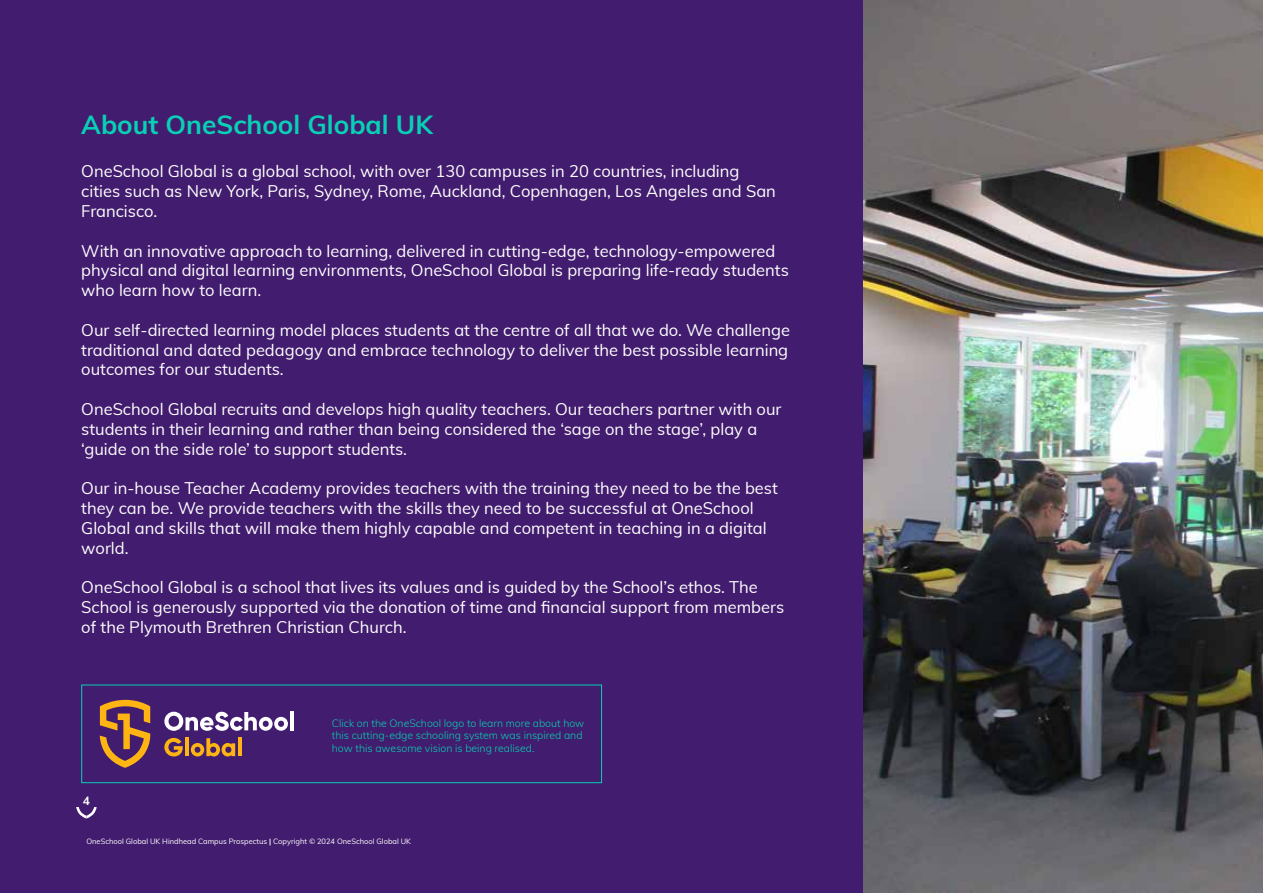
<style>
.page{position:relative;width:1263px;height:893px;background:#fff}
.page>*{position:absolute;margin:0;border:0;box-sizing:border-box;transform-origin:0 0}
.t1{font:700 26.25px "Muli";color:#08d0b6}
.t2{font:16.5px/19.8px "Muli";color:#fff}
.t3{font:700 12px "Muli";color:#fff}
.t4{font:300 10.5px/12.6px "Muli";color:#08d0b6}
.t5{font:7.5px "Muli";color:#fff}
.s1{font-weight:700}
</style>
<div class="page">
<div style="left:0;top:0;width:864px;height:893px;background:#421c6e"></div>
<div style="left:81px;top:685px;width:521px;height:98px;border:1px solid #08d0b6"></div>
<svg style="left:100px;top:700px;width:51px;height:68px"></svg>
<svg style="left:164px;top:712px;width:124px;height:19px"></svg>
<hr style="left:290px;top:711px;width:4px;height:19px;background:#fff">
<svg style="left:164px;top:738px;width:19px;height:18px"></svg>
<hr style="left:185px;top:737px;width:4px;height:19px;background:#feb413">
<svg style="left:191px;top:738px;width:44px;height:18px"></svg>
<hr style="left:238px;top:737px;width:4px;height:19px;background:#feb413">
<img style="left:863px;top:0;width:400px;height:893px">
<svg style="left:76px;top:807px;width:21px;height:12px"></svg>
<h1 class="t1" style="left:81px;top:106px;width:353px">About OneSchool Global UK</h1>
<p class="t2" style="left:81px;top:161px;width:696px">OneSchool Global is a global school, with over 130 campuses in 20 countries, including cities such as New York, Paris, Sydney, Rome, Auckland, Copenhagen, Los Angeles and San<br>Francisco.</p>
<p class="t2" style="left:81px;top:240px;width:709px">With an innovative approach to learning, delivered in cutting-edge, technology-empowered physical and digital learning environments, OneSchool Global is preparing life-ready students who learn how to learn.</p>
<p class="t2" style="left:81px;top:319px;width:710px;text-align:justify">Our self-directed learning model places students at the centre of all that we do. We challenge traditional and dated pedagogy and embrace technology to deliver the best possible learning outcomes for our students.</p>
<p class="t2" style="left:81px;top:398px;width:702px">OneSchool Global recruits and develops high quality teachers. Our teachers partner with our students in their learning and rather than being considered the ‘sage on the stage’, play a ‘guide on the side role’ to support students.</p>
<p class="t2" style="left:81px;top:477px;width:698px">Our in-house Teacher Academy provides teachers with the training they need to be the best they can be. We provide teachers with the skills they need to be successful at OneSchool Global and skills that will make them highly capable and competent in teaching in a digital world.</p>
<p class="t2" style="left:81px;top:576px;width:704px">OneSchool Global is a school that lives its values and is guided by the School’s ethos. The<br>School is generously supported via the donation of time and financial support from members of the Plymouth Brethren Christian Church.</p>
<p class="t3" style="left:83px;top:792px;width:9px">4</p>
<p class="t4" style="left:332px;top:716px;width:254px">Click on the OneSchool logo to learn more about how this cutting-edge schooling system was inspired and how this awesome vision is being realised.</p>
<p class="t5" style="left:86px;top:836px;width:326px">OneSchool Global UK Hindhead Campus Prospectus <span class="s1">|</span> Copyright © 2024 OneSchool Global UK</p>
</div>
